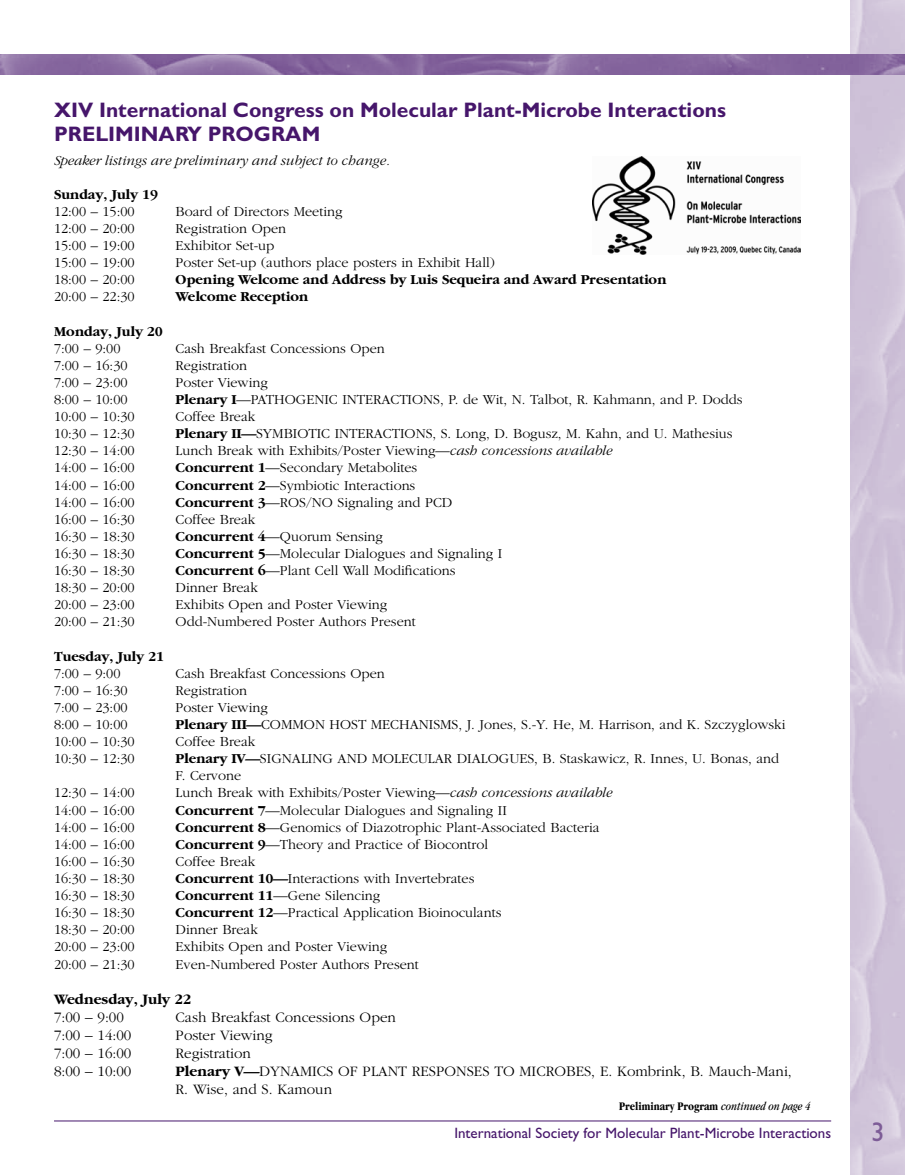
<style>
.page{position:relative;width:905px;height:1175px;background:#fff}
.page>*{position:absolute;margin:0;border:0;box-sizing:border-box;transform-origin:0 0}
.t1{font:27px "Gill Sans";color:#7d5c97}
.t2{font:700 21px/24px "Gill Sans";color:#46166b}
.t3{font:300 15px/18px "Garamond";color:#000}
.t4{font:15px "Gill Sans";color:#46166b}
.t5{font:700 15px "Garamond";color:#000}
.t6{font:300 14.25px/17.1px "Garamond";color:#000}
.t7{font:700 14.25px "Garamond";color:#000}
.t8{font:italic 300 14.25px "Garamond";color:#000}
.t9{font:700 condensed 12px "Garamond";color:#000}
.s1{font-weight:700}
.s2{font-style:italic}
.s3{font-weight:400;font-style:italic}
</style>
<div class="page">
<img style="left:850px;top:0;width:54px;height:1174px">
<img style="left:0;top:54px;width:904px;height:20px">
<hr style="left:54px;top:1120px;width:777px;height:1px;background:#46166b">
<img style="left:592px;top:156px;width:208px;height:99px">
<h2 class="t2" style="left:54px;top:98px;width:673px">XIV International Congress on Molecular Plant-Microbe Interactions<br>Preliminar</h2>
<h2 class="t2" style="left:187px;top:122px;width:101px">y Program</h2>
<p class="t8" style="left:54px;top:153px;width:337px">Speaker listings are preliminary and subject to change.</p>
<p class="t7" style="left:54px;top:187px;width:106px">Sunday, July 19</p>
<p class="t6" style="left:54px;top:203px;width:82px">12:00 – 15:00</p>
<p class="t6" style="left:175px;top:203px;width:168px">Board of Directors Meeting</p>
<p class="t6" style="left:54px;top:220px;width:82px">12:00 – 20:00</p>
<p class="t6" style="left:175px;top:220px;width:112px">Registration Open</p>
<p class="t6" style="left:54px;top:237px;width:82px">15:00 – 19:00</p>
<p class="t6" style="left:175px;top:237px;width:100px">Exhibitor Set-up</p>
<p class="t6" style="left:54px;top:254px;width:82px">15:00 – 19:00</p>
<p class="t6" style="left:175px;top:254px;width:321px">Poster Set-up (authors place posters in Exhibit Hall)</p>
<p class="t6" style="left:54px;top:271px;width:82px">18:00 – 20:00</p>
<p class="t7" style="left:175px;top:272px;width:492px">Opening Welcome and Address by Luis Sequeira and Award Presentation</p>
<p class="t6" style="left:54px;top:288px;width:82px">20:00 – 22:30</p>
<p class="t7" style="left:175px;top:289px;width:134px">Welcome Reception</p>
<p class="t7" style="left:54px;top:323px;width:110px">Monday, July 20</p>
<p class="t6" style="left:54px;top:340px;width:68px">7:00 – 9:00</p>
<p class="t6" style="left:175px;top:340px;width:211px">Cash Breakfast Concessions Open</p>
<p class="t6" style="left:54px;top:357px;width:75px">7:00 – 16:30</p>
<p class="t6" style="left:175px;top:357px;width:73px">Registration</p>
<p class="t6" style="left:54px;top:374px;width:75px">7:00 – 23:00</p>
<p class="t6" style="left:175px;top:374px;width:94px">Poster Viewing</p>
<p class="t6" style="left:54px;top:391px;width:75px">8:00 – 10:00</p>
<p class="t6" style="left:175px;top:391px;width:568px"><span class="s1">Plenary I</span>—PATHOGENIC INTERACTIONS, P. de Wit, N. Talbot, R. Kahmann, and P. Dodds</p>
<p class="t6" style="left:54px;top:408px;width:82px">10:00 – 10:30</p>
<p class="t6" style="left:175px;top:408px;width:81px">Coffee Break</p>
<p class="t6" style="left:54px;top:425px;width:82px">10:30 – 12:30</p>
<p class="t6" style="left:175px;top:425px;width:558px"><span class="s1">Plenary II—</span>SYMBIOTIC INTERACTIONS, S. Long, D. Bogusz, M. Kahn, and U. Mathesius</p>
<p class="t6" style="left:54px;top:442px;width:82px">12:30 – 14:00</p>
<p class="t6" style="left:175px;top:442px;width:438px">Lunch Break with Exhibits/Poster Viewing—<span class="s2">cash concessions available</span></p>
<p class="t6" style="left:54px;top:459px;width:82px">14:00 – 16:00</p>
<p class="t6" style="left:175px;top:459px;width:243px"><span class="s1">Concurrent 1</span>—Secondary Metabolites</p>
<p class="t6" style="left:54px;top:477px;width:82px">14:00 – 16:00</p>
<p class="t6" style="left:175px;top:477px;width:241px"><span class="s1">Concurrent 2</span>—Symbiotic Interactions</p>
<p class="t6" style="left:54px;top:494px;width:82px">14:00 – 16:00</p>
<p class="t6" style="left:175px;top:494px;width:278px"><span class="s1">Concurrent 3</span>—ROS/NO Signaling and PCD</p>
<p class="t6" style="left:54px;top:511px;width:82px">16:00 – 16:30</p>
<p class="t6" style="left:175px;top:511px;width:81px">Coffee Break</p>
<p class="t6" style="left:54px;top:528px;width:82px">16:30 – 18:30</p>
<p class="t6" style="left:175px;top:528px;width:209px"><span class="s1">Concurrent 4</span>—Quorum Sensing</p>
<p class="t6" style="left:54px;top:545px;width:82px">16:30 – 18:30</p>
<p class="t6" style="left:175px;top:545px;width:328px"><span class="s1">Concurrent 5</span>—Molecular Dialogues and Signaling I</p>
<p class="t6" style="left:54px;top:562px;width:82px">16:30 – 18:30</p>
<p class="t6" style="left:175px;top:562px;width:281px"><span class="s1">Concurrent 6</span>—Plant Cell Wall Modifications</p>
<p class="t6" style="left:54px;top:579px;width:82px">18:30 – 20:00</p>
<p class="t6" style="left:175px;top:579px;width:84px">Dinner Break</p>
<p class="t6" style="left:54px;top:596px;width:82px">20:00 – 23:00</p>
<p class="t6" style="left:175px;top:596px;width:213px">Exhibits Open and Poster Viewing</p>
<p class="t6" style="left:54px;top:613px;width:82px">20:00 – 21:30</p>
<p class="t6" style="left:175px;top:613px;width:242px">Odd-Numbered Poster Authors Present</p>
<p class="t7" style="left:54px;top:648px;width:112px">Tuesday, July 21</p>
<p class="t6" style="left:54px;top:665px;width:68px">7:00 – 9:00</p>
<p class="t6" style="left:175px;top:665px;width:211px">Cash Breakfast Concessions Open</p>
<p class="t6" style="left:54px;top:682px;width:75px">7:00 – 16:30</p>
<p class="t6" style="left:175px;top:682px;width:73px">Registration</p>
<p class="t6" style="left:54px;top:699px;width:75px">7:00 – 23:00</p>
<p class="t6" style="left:175px;top:699px;width:94px">Poster Viewing</p>
<p class="t6" style="left:54px;top:716px;width:75px">8:00 – 10:00</p>
<p class="t6" style="left:175px;top:716px;width:611px"><span class="s1">Plenary III—</span>COMMON HOST MECHANISMS, J. Jones, S.-Y. He, M. Harrison, and K. Szczyglowski</p>
<p class="t6" style="left:54px;top:733px;width:82px">10:00 – 10:30</p>
<p class="t6" style="left:175px;top:733px;width:81px">Coffee Break</p>
<p class="t6" style="left:54px;top:750px;width:82px">10:30 – 12:30</p>
<p class="t6" style="left:175px;top:750px;width:605px"><span class="s1">Plenary IV—</span>SIGNALING AND MOLECULAR DIALOGUES, B. Staskawicz, R. Innes, U. Bonas, and<br>F. Cervone</p>
<p class="t6" style="left:54px;top:784px;width:82px">12:30 – 14:00</p>
<p class="t6" style="left:175px;top:784px;width:438px">Lunch Break with Exhibits/Poster Viewing—<span class="s2">cash concessions available</span></p>
<p class="t6" style="left:54px;top:801px;width:82px">14:00 – 16:00</p>
<p class="t6" style="left:175px;top:801px;width:333px"><span class="s1">Concurrent 7</span>—Molecular Dialogues and Signaling II</p>
<p class="t6" style="left:54px;top:819px;width:82px">14:00 – 16:00</p>
<p class="t6" style="left:175px;top:819px;width:425px"><span class="s1">Concurrent 8</span>—Genomics of Diazotrophic Plant-Associated Bacteria</p>
<p class="t6" style="left:54px;top:836px;width:82px">14:00 – 16:00</p>
<p class="t6" style="left:175px;top:836px;width:314px"><span class="s1">Concurrent 9</span>—Theory and Practice of Biocontrol</p>
<p class="t6" style="left:54px;top:853px;width:82px">16:00 – 16:30</p>
<p class="t6" style="left:175px;top:853px;width:81px">Coffee Break</p>
<p class="t6" style="left:54px;top:870px;width:82px">16:30 – 18:30</p>
<p class="t6" style="left:175px;top:870px;width:300px"><span class="s1">Concurrent 10—</span>Interactions with Invertebrates</p>
<p class="t6" style="left:54px;top:887px;width:82px">16:30 – 18:30</p>
<p class="t6" style="left:175px;top:887px;width:206px"><span class="s1">Concurrent 11</span>—Gene Silencing</p>
<p class="t6" style="left:54px;top:904px;width:82px">16:30 – 18:30</p>
<p class="t6" style="left:175px;top:904px;width:327px"><span class="s1">Concurrent 12</span>—Practical Application Bioinoculants</p>
<p class="t6" style="left:54px;top:921px;width:82px">18:30 – 20:00</p>
<p class="t6" style="left:175px;top:921px;width:84px">Dinner Break</p>
<p class="t6" style="left:54px;top:938px;width:82px">20:00 – 23:00</p>
<p class="t6" style="left:175px;top:938px;width:213px">Exhibits Open and Poster Viewing</p>
<p class="t6" style="left:54px;top:955px;width:82px">20:00 – 21:30</p>
<p class="t6" style="left:175px;top:955px;width:245px">Even-Numbered Poster Authors Present</p>
<p class="t5" style="left:54px;top:991px;width:139px">Wednesday, July 22</p>
<p class="t3" style="left:54px;top:1008px;width:71px">7:00 – 9:00</p>
<p class="t3" style="left:176px;top:1008px;width:222px">Cash Breakfast Concessions Open</p>
<p class="t3" style="left:54px;top:1026px;width:79px">7:00 – 14:00</p>
<p class="t3" style="left:176px;top:1026px;width:99px">Poster Viewing</p>
<p class="t3" style="left:54px;top:1044px;width:79px">7:00 – 16:00</p>
<p class="t3" style="left:176px;top:1044px;width:77px">Registration</p>
<p class="t3" style="left:54px;top:1062px;width:79px">8:00 – 10:00</p>
<p class="t3" style="left:176px;top:1062px;width:617px"><span class="s1">Plenary V—</span>DYNAMICS OF PLANT RESPONSES TO MICROBES, E. Kombrink, B. Mauch-Mani,<br>R. Wise, and S. Kamoun</p>
<p class="t9" style="left:619px;top:1099px;width:193px">Preliminary Program <span class="s3">continued on page 4</span></p>
<p class="t4" style="left:454px;top:1123px;width:378px">International Society for Molecular Plant-Microbe Interactions</p>
<h1 class="t1" style="left:871px;top:1116px;width:15px">3</h1>
</div>
